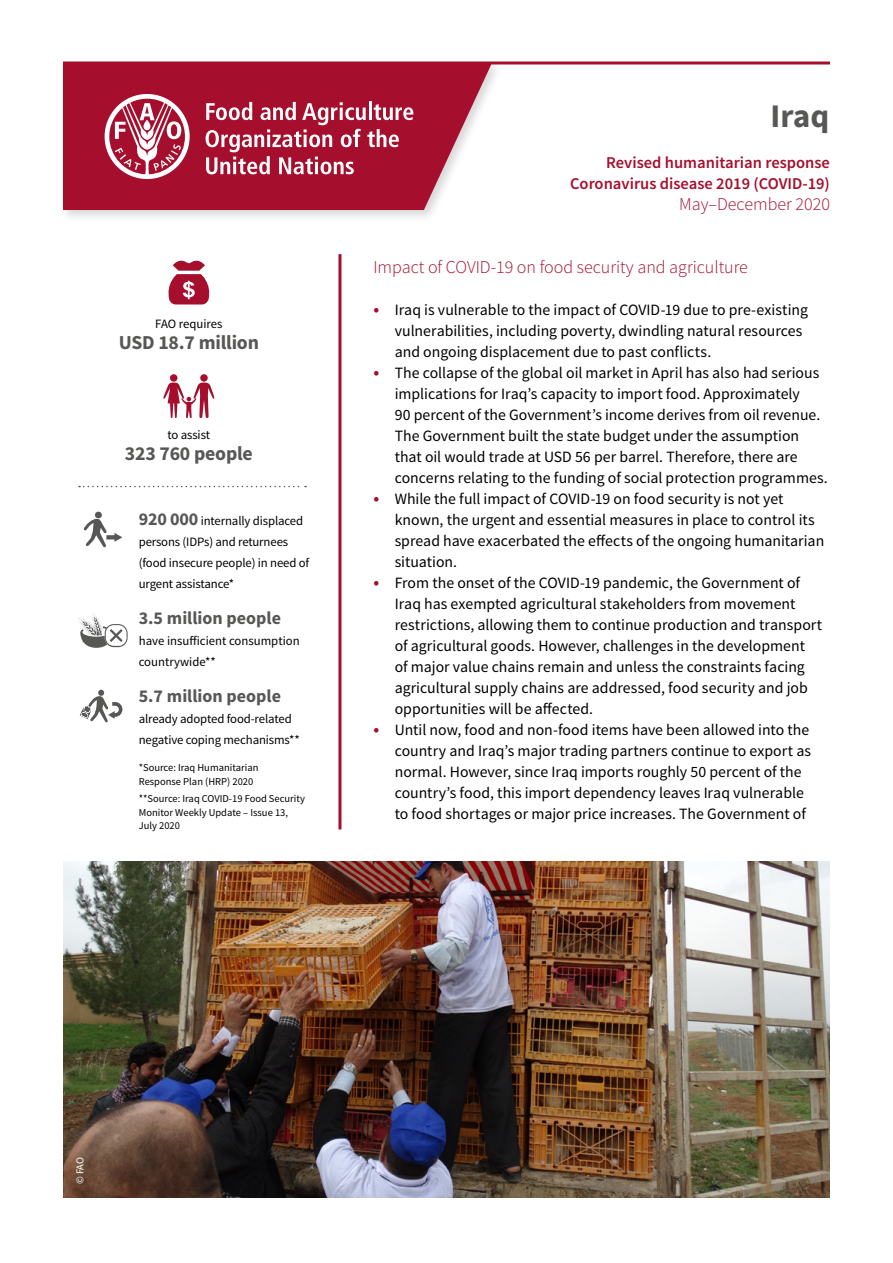
<style>
.page{position:relative;width:893px;height:1263px;background:#fff}
.page>*{position:absolute;margin:0;border:0;box-sizing:border-box;transform-origin:0 0}
.t1{font:700 33px "Source Sans Pro";color:#575756}
.t2{font:700 19.8px "Source Sans Pro";letter-spacing:-.01em;color:#575756}
.t3{font:300 18px "Source Sans Pro";color:#a50f2d}
.t4{font:700 18px "Source Sans Pro";color:#575756}
.t5{font:600 16.5px/21px "Source Sans Pro";color:#a50f2d;text-align:right}
.t6{font:15.75px/21px "Source Sans Pro";color:#000}
.t7{font:12.75px/21px "Source Sans Pro";letter-spacing:-.01em;color:#000}
.t8{font:10.5px/13.5px "Source Sans Pro";color:#000}
.t9{font:10.5px "Source Sans Pro";color:#fff}
.s1{font-weight:700;font-size:18px;color:#575756}
.s2{font-weight:600;font-size:18px;color:#a50f2d}
</style>
<div class="page">
<div style="left:59px;top:59px;width:445px;height:164px;background:#000;opacity:.16"></div>
<svg style="left:63px;top:64px;width:429px;height:146px;fill:#a50f2d"></svg>
<svg style="left:105px;top:94px;width:85px;height:85px"></svg>
<svg style="left:206px;top:102px;width:207px;height:72px"></svg>
<hr style="left:63px;top:61px;width:767px;height:3px;background:#a50f2d">
<hr style="left:338px;top:254px;width:3px;height:575px;background:#a50f2d">
<svg style="left:163px;top:374px;width:52px;height:44px"></svg>
<svg style="left:168px;top:260px;width:42px;height:44px"></svg>
<img style="left:63px;top:861px;width:767px;height:336px">
<svg style="left:84px;top:511px;width:38px;height:36px"></svg>
<svg style="left:78px;top:613px;width:50px;height:35px"></svg>
<svg style="left:80px;top:689px;width:42px;height:33px"></svg>
<svg style="left:79px;top:486px;width:227px;height:1px"></svg>
<p class="t7" style="left:155px;top:314px;width:69px">FAO requires</p>
<p class="t2" style="left:119px;top:330px;width:142px">USD 18.7 million</p>
<p class="t7" style="left:168px;top:425px;width:44px">to assist</p>
<p class="t2" style="left:125px;top:441px;width:129px">323 760 people</p>
<p class="t7" style="left:139px;top:511px;width:172px"><span class="s1">920 000</span> internally displaced persons (IDPs) and returnees (food insecure people) in need of urgent assistance*</p>
<p class="t4" style="left:139px;top:607px;width:144px">3.5 million people</p>
<p class="t7" style="left:139px;top:631px;width:162px">have insufficient consumption countrywide**</p>
<p class="t4" style="left:139px;top:685px;width:144px">5.7 million people</p>
<p class="t7" style="left:139px;top:709px;width:162px">already adopted food-related negative coping mechanisms**</p>
<p class="t8" style="left:139px;top:761px;width:121px">*Source: Iraq Humanitarian<br>Response Plan (HRP) 2020</p>
<p class="t8" style="left:139px;top:792px;width:168px">**Source: Iraq COVID-19 Food Security<br>Monitor Weekly Update – Issue 13,<br>July 2020</p>
<h1 class="t1" style="left:771px;top:95px;width:60px">Iraq</h1>
<p class="t5" style="left:570px;top:152px;width:261px">Revised humanitarian response<br>Coronavirus disease 2019 (COVID-19)</p>
<p class="t3" style="left:679px;top:193px;width:152px">May–December 2020</p>
<p class="t3" style="left:373px;top:256px;width:376px">Impact of COVID-19 on food security and agriculture</p>
<p class="t6" style="left:395px;top:300px;width:415px;text-indent:-21px"><span class="s2">•</span> Iraq is vulnerable to the impact of COVID-19 due to pre-existing vulnerabilities, including poverty, dwindling natural resources and ongoing displacement due to past conflicts.</p>
<p class="t6" style="left:395px;top:363px;width:435px;text-indent:-21px"><span class="s2">•</span> The collapse of the global oil market in April has also had serious implications for Iraq’s capacity to import food. Approximately<br>90 percent of the Government’s income derives from oil revenue.<br>The Government built the state budget under the assumption that oil would trade at USD 56 per barrel. Therefore, there are concerns relating to the funding of social protection programmes.</p>
<p class="t6" style="left:395px;top:489px;width:431px;text-indent:-21px"><span class="s2">•</span> While the full impact of COVID-19 on food security is not yet known, the urgent and essential measures in place to control its spread have exacerbated the effects of the ongoing humanitarian situation.</p>
<p class="t6" style="left:395px;top:573px;width:429px;text-indent:-21px"><span class="s2">•</span> From the onset of the COVID-19 pandemic, the Government of Iraq has exempted agricultural stakeholders from movement restrictions, allowing them to continue production and transport of agricultural goods. However, challenges in the development<br>of major value chains remain and unless the constraints facing agricultural supply chains are addressed, food security and job opportunities will be affected.</p>
<p class="t6" style="left:395px;top:720px;width:418px;text-indent:-21px"><span class="s2">•</span> Until now, food and non-food items have been allowed into the country and Iraq’s major trading partners continue to export as normal. However, since Iraq imports roughly 50 percent of the country’s food, this import dependency leaves Iraq vulnerable to food shortages or major price increases. The Government of</p>
<p class="t9" style="left:74px;top:1184px;width:29px;rotate:-90deg">© FAO</p>
</div>
